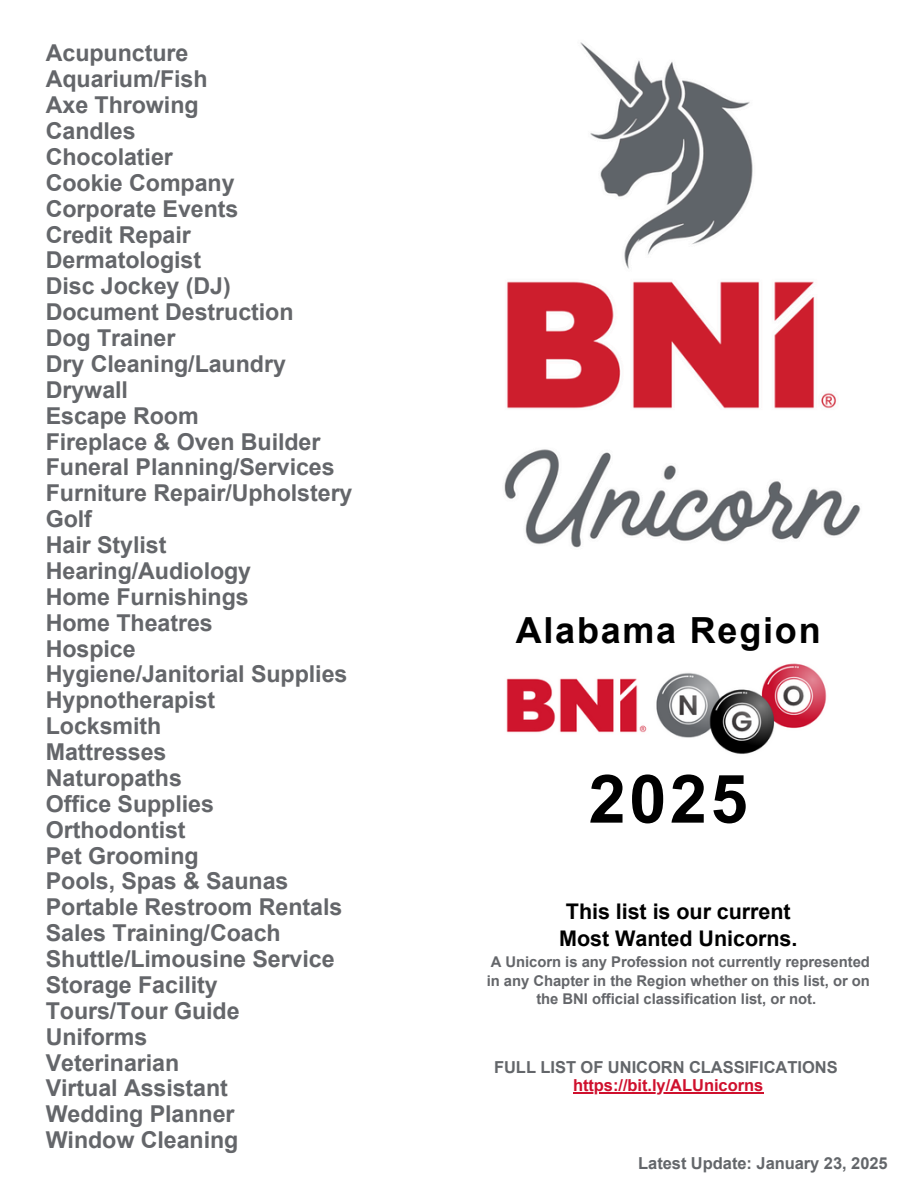
<style>
.page{position:relative;width:918px;height:1188px;background:#fff}
.page>*{position:absolute;margin:0;border:0;box-sizing:border-box;transform-origin:0 0}
.t1{font:700 67.05px "Arial";color:#000}
.t2{font:700 36px "Arial";letter-spacing:.05em;color:#000}
.t3{font:700 23.25px/25.8px "Arial";color:#64666a}
.t4{font:700 21.6px "Arial";letter-spacing:-.005em;color:#000}
.t5{font:700 16.5px "Arial";letter-spacing:-.005em;color:#63666a}
.t6{font:700 16.5px "Arial";color:#cf102d}
.t7{font:700 14.85px "Arial";letter-spacing:-.005em;color:#64666a}
</style>
<div class="page">
<img style="left:504px;top:42px;width:357px;height:506px">
<hr style="left:573px;top:1092px;width:155px;height:1px;background:#cf102d">
<hr style="left:728px;top:1092px;width:35px;height:1px;background:#cf102d">
<img style="left:506px;top:663px;width:321px;height:91px">
<h4 class="t3" style="left:46px;top:40px;width:308px">Acupuncture<br>Aquarium/Fish<br>Axe Throwing<br>Candles<br>Chocolatier<br>Cookie Company<br>Corporate Events<br>Credit Repair<br>Dermatologist<br>Disc Jockey (DJ)<br>Document Destruction<br>Dog Trainer<br>Dry Cleaning/Laundry<br>Drywall<br>Escape Room<br>Fireplace &amp; Oven Builder<br>Funeral Planning/Services<br>Furniture Repair/Upholstery<br>Golf<br>Hair Stylist<br>Hearing/Audiology<br>Home Furnishings<br>Home Theatres<br>Hospice<br>Hygiene/Janitorial Supplies<br>Hypnotherapist<br>Locksmith<br>Mattresses<br>Naturopaths<br>Office Supplies<br>Orthodontist<br>Pet Grooming<br>Pools, Spas &amp; Saunas<br>Portable Restroom Rentals<br>Sales Training/Coach<br>Shuttle/Limousine Service<br>Storage Facility<br>Tours/Tour Guide<br>Uniforms<br>Veterinarian<br>Virtual Assistant<br>Wedding Planner<br>Window Cleaning</h4>
<p class="t2" style="left:516px;top:610px;width:306px">Alabama Region</p>
<p class="t1" style="left:589px;top:762px;width:161px">2025</p>
<h3 class="t4" style="left:566px;top:899px;width:226px">This list is our current</h3>
<p class="t4" style="left:559px;top:927px;width:240px">Most Wanted Unicorns.</p>
<h2 class="t7" style="left:491px;top:954px;width:381px">A Unicorn is any Profession not currently represented</h2>
<p class="t7" style="left:487px;top:972px;width:385px">in any Chapter in the Region whether on this list, or on</p>
<h1 class="t7" style="left:536px;top:991px;width:281px">the BNI official classification list, or not.</h1>
<p class="t5" style="left:494px;top:1058px;width:345px">FULL LIST OF UNICORN CLASSIFICATIONS</p>
<p class="t6" style="left:573px;top:1076px;width:192px">https://bit.ly/ALUnicorns</p>
<p class="t5" style="left:638px;top:1154px;width:251px">Latest Update: January 23, 2025</p>
</div>
